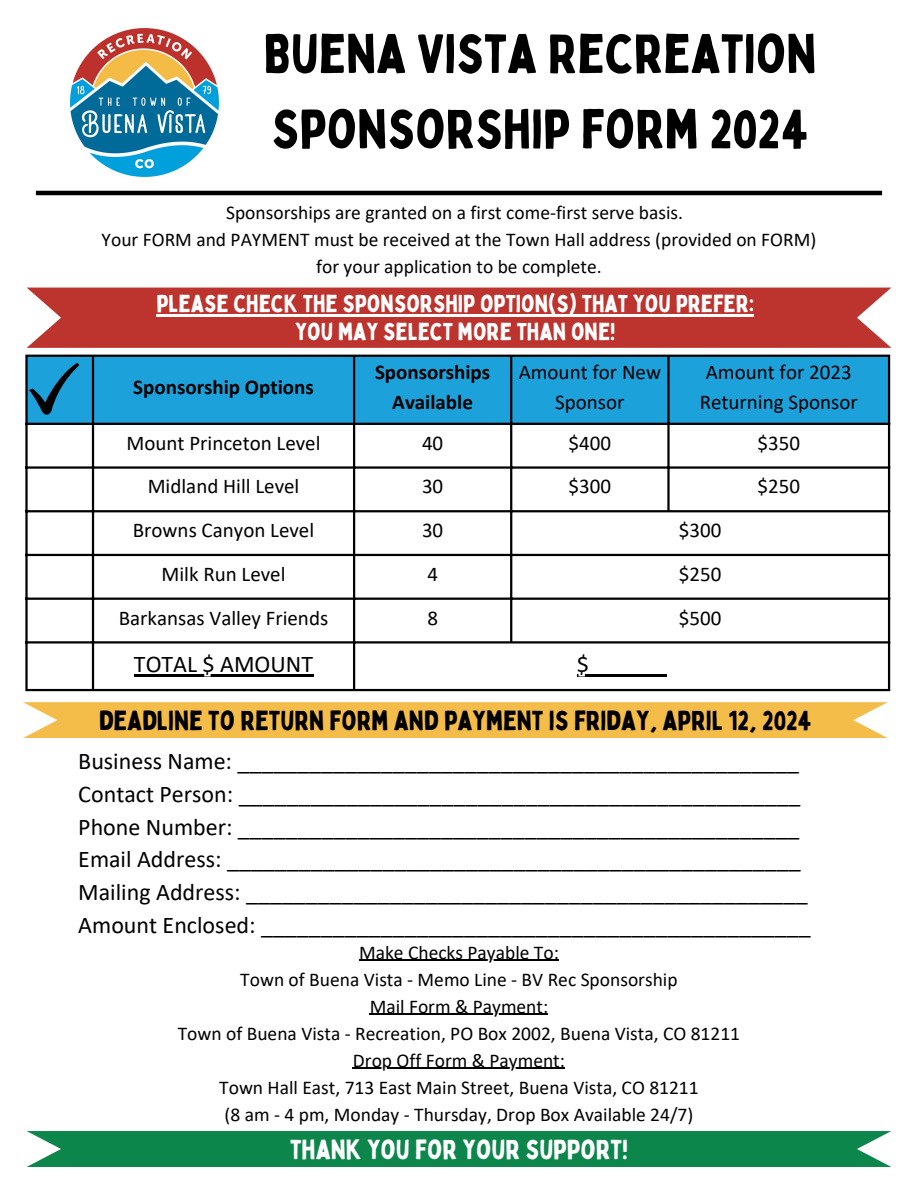
<style>
.page{position:relative;width:918px;height:1188px;background:#fff}
.page>*{position:absolute;margin:0;border:0;box-sizing:border-box;transform-origin:0 0}
.t1{font:54px/75.3px "Bobby Jones";color:#000}
.t2{font:27px "Bobby Jones";color:#000}
.t3{font:27px "Bobby Jones";color:#fff}
.t4{font:24px/32.7px "Calibri";color:#000}
.t5{font:24px "Bobby Jones";color:#fff}
.t6{font:21px/29.2px "Calibri";color:#000;text-align:center}
.t7{font:700 21px/29.2px "Calibri";color:#000;text-align:center}
.t8{font:19.5px/27px "Calibri";color:#000;text-align:center}
</style>
<div class="page">
<div style="left:27px;top:288px;width:864px;height:60px;background:#bd332e"></div>
<div style="left:27px;top:1131px;width:864px;height:36px;background:#0d864c"></div>
<img style="left:70px;top:28px;width:149px;height:149px">
<div style="left:23px;top:702px;width:865px;height:36px;background:#f4bc48"></div>
<div style="left:28px;top:357px;width:860px;height:66px;background:#1ca1db"></div>
<svg style="left:28px;top:425px;width:860px;height:264px"></svg>
<hr style="left:134px;top:674px;width:179px;height:2px;background:#000">
<hr style="left:577px;top:674px;width:89px;height:2px;background:#000">
<hr style="left:25px;top:357px;width:3px;height:332px;background:#000">
<hr style="left:92px;top:357px;width:2px;height:332px;background:#000">
<hr style="left:353px;top:357px;width:2px;height:332px;background:#000">
<hr style="left:510px;top:357px;width:2px;height:284px;background:#000">
<hr style="left:667px;top:357px;width:3px;height:153px;background:#000">
<hr style="left:888px;top:357px;width:2px;height:332px;background:#000">
<hr style="left:25px;top:355px;width:865px;height:2px;background:#000">
<hr style="left:25px;top:423px;width:865px;height:2px;background:#000">
<hr style="left:25px;top:466px;width:865px;height:3px;background:#000">
<hr style="left:25px;top:510px;width:865px;height:2px;background:#000">
<hr style="left:25px;top:554px;width:865px;height:2px;background:#000">
<hr style="left:25px;top:598px;width:865px;height:2px;background:#000">
<hr style="left:25px;top:641px;width:865px;height:3px;background:#000">
<hr style="left:25px;top:689px;width:865px;height:2px;background:#000">
<svg style="left:29px;top:363px;width:50px;height:52px;background:#1681b0"></svg>
<hr style="left:156px;top:314px;width:598px;height:3px;background:#fff">
<hr style="left:359px;top:960px;width:200px;height:1px;background:#000">
<hr style="left:370px;top:1014px;width:178px;height:1px;background:#000">
<hr style="left:353px;top:1068px;width:212px;height:1px;background:#000">
<hr style="left:36px;top:191px;width:846px;height:4px;background:#000">
<p class="t1" style="left:264px;top:15px;width:554px">BUENA VISTA RECREATION<br>SPONSORSHIP FORM 2024</p>
<p class="t8" style="left:226px;top:200px;width:458px">Sponsorships are granted on a first come-first serve basis.</p>
<p class="t8" style="left:102px;top:227px;width:716px">Your FORM and PAYMENT must be received at the Town Hall address (provided on FORM) for your application to be complete.</p>
<p class="t5" style="left:156px;top:289px;width:599px">PLEASE CHECK THE SPONSORSHIP OPTION(S) THAT YOU PREFER:</p>
<p class="t5" style="left:295px;top:316px;width:322px">YOU MAY SELECT MORE THAN ONE!</p>
<h1 class="t7" style="left:133px;top:374px;width:182px">Sponsorship Options</h1>
<p class="t7" style="left:375px;top:359px;width:117px">Sponsorships<br>Available</p>
<p class="t6" style="left:519px;top:359px;width:144px">Amount for New<br>Sponsor</p>
<h3 class="t6" style="left:700px;top:359px;width:160px;text-align:left">Amount for 2023<br>Returning Sponsor</h3>
<h3 class="t6" style="left:127px;top:430px;width:196px">Mount Princeton Level</h3>
<p class="t6" style="left:422px;top:430px;width:23px">40</p>
<p class="t6" style="left:569px;top:430px;width:44px">$400</p>
<p class="t6" style="left:757px;top:430px;width:44px">$350</p>
<p class="t6" style="left:148px;top:474px;width:153px">Midland Hill Level</p>
<p class="t6" style="left:422px;top:474px;width:23px">30</p>
<p class="t6" style="left:569px;top:474px;width:44px">$300</p>
<p class="t6" style="left:757px;top:474px;width:44px">$250</p>
<p class="t6" style="left:133px;top:517px;width:183px">Browns Canyon Level</p>
<p class="t6" style="left:422px;top:517px;width:23px">30</p>
<p class="t6" style="left:679px;top:517px;width:44px">$300</p>
<p class="t6" style="left:162px;top:561px;width:126px">Milk Run Level</p>
<p class="t6" style="left:427px;top:561px;width:12px">4</p>
<p class="t6" style="left:679px;top:561px;width:44px">$250</p>
<p class="t6" style="left:119px;top:605px;width:211px">Barkansas Valley Friends</p>
<p class="t6" style="left:427px;top:605px;width:12px">8</p>
<p class="t6" style="left:679px;top:605px;width:44px">$500</p>
<p class="t4" style="left:134px;top:649px;width:181px">TOTAL $ AMOUNT</p>
<h2 class="t2" style="left:99px;top:703px;width:714px">DEADLINE TO RETURN FORM AND PAYMENT IS FRIDAY, APRIL 12, 2024</h2>
<h3 class="t4" style="left:78px;top:747px;width:734px">Business Name: _______________________________________________ Contact Person: _______________________________________________ Phone Number: _______________________________________________ Email Address: ________________________________________________ Mailing Address: _______________________________________________ Amount Enclosed: ______________________________________________</h3>
<p class="t8" style="left:359px;top:940px;width:201px">Make Checks Payable To:</p>
<p class="t8" style="left:240px;top:967px;width:439px">Town of Buena Vista - Memo Line - BV Rec Sponsorship</p>
<p class="t8" style="left:370px;top:994px;width:180px">Mail Form &amp; Payment:</p>
<p class="t8" style="left:178px;top:1021px;width:564px">Town of Buena Vista - Recreation, PO Box 2002, Buena Vista, CO 81211</p>
<p class="t8" style="left:353px;top:1048px;width:214px">Drop Off Form &amp; Payment:</p>
<p class="t8" style="left:219px;top:1075px;width:481px">Town Hall East, 713 East Main Street, Buena Vista, CO 81211</p>
<p class="t8" style="left:225px;top:1102px;width:470px">(8 am - 4 pm, Monday - Thursday, Drop Box Available 24/7)</p>
<p class="t3" style="left:290px;top:1132px;width:339px">THANK YOU FOR YOUR SUPPORT!</p>
</div>
